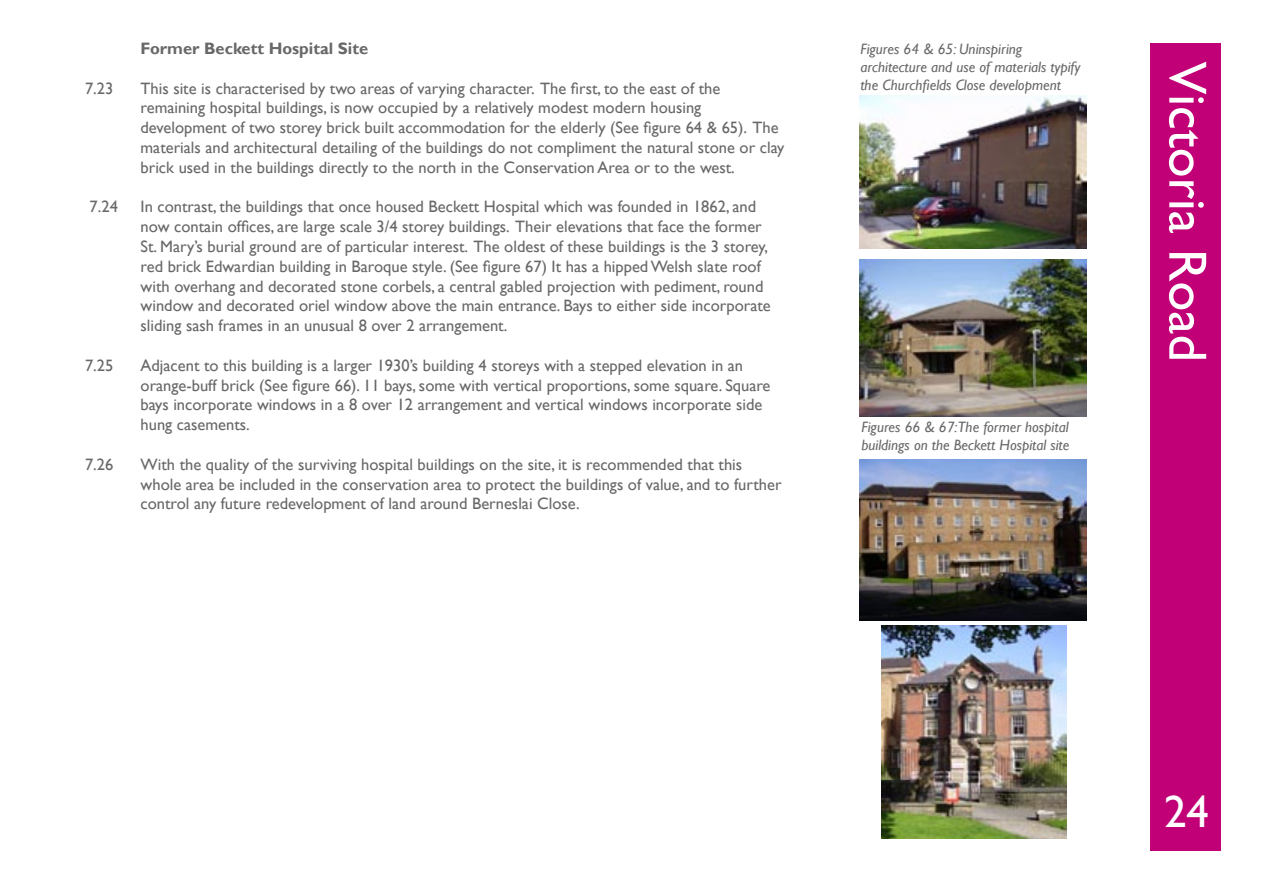
<style>
.page{position:relative;width:1263px;height:893px;background:#fff}
.page>*{position:absolute;margin:0;border:0;box-sizing:border-box;transform-origin:0 0}
.t1{font:54px "Gill Sans";color:#fff}
.bullets{font:45px "Gill Sans";color:#fff}
.Paragraph_Style_1{font:16.5px/19.8px "Gill Sans";color:#686868}
.Paragraph_Style_1-2{font:700 16.5px "Gill Sans";color:#686868}
.photo_labels{font:italic 15px/18px "Gill Sans";color:#686868}
</style>
<div class="page">
<div style="left:1150px;top:43px;width:70px;height:807px;background:#c10077"></div>
<img style="left:859px;top:259px;width:228px;height:157px">
<img style="left:859px;top:96px;width:228px;height:153px">
<img style="left:859px;top:460px;width:228px;height:160px">
<img style="left:882px;top:626px;width:184px;height:212px">
<p class="Paragraph_Style_1-2" style="left:141px;top:38px;width:229px">Former Beckett Hospital Site</p>
<p class="Paragraph_Style_1" style="left:85px;top:78px;width:30px">7.23</p>
<p class="Paragraph_Style_1" style="left:141px;top:78px;width:645px">This site is characterised by two areas of varying character. The first, to the east of the remaining hospital buildings, is now occupied by a relatively modest modern housing development of two storey brick built accommodation for the elderly (See figure 64 &amp; 65). The materials and architectural detailing of the buildings do not compliment the natural stone or clay brick used in the buildings directly to the north in the Conservation Area or to the west.</p>
<p class="Paragraph_Style_1" style="left:90px;top:197px;width:30px">7.24</p>
<p class="Paragraph_Style_1" style="left:141px;top:197px;width:632px">In contrast, the buildings that once housed Beckett Hospital which was founded in 1862, and now contain offices, are large scale 3/4 storey buildings. Their elevations that face the former St. Mary’s burial ground are of particular interest. The oldest of these buildings is the 3 storey, red brick Edwardian building in Baroque style. (See figure 67) It has a hipped Welsh slate roof with overhang and decorated stone corbels, a central gabled projection with pediment, round window and decorated oriel window above the main entrance. Bays to either side incorporate sliding sash frames in an unusual 8 over 2 arrangement.</p>
<p class="Paragraph_Style_1" style="left:85px;top:356px;width:30px">7.25</p>
<p class="Paragraph_Style_1" style="left:141px;top:356px;width:631px">Adjacent to this building is a larger 1930’s building 4 storeys with a stepped elevation in an orange-buff brick (See figure 66). 11 bays, some with vertical proportions, some square. Square bays incorporate windows in a 8 over 12 arrangement and vertical windows incorporate side hung casements.</p>
<p class="Paragraph_Style_1" style="left:85px;top:455px;width:30px">7.26</p>
<p class="Paragraph_Style_1" style="left:141px;top:455px;width:642px">With the quality of the surviving hospital buildings on the site, it is recommended that this whole area be included in the conservation area to protect the buildings of value, and to further control any future redevelopment of land around Berneslai Close.</p>
<p class="photo_labels" style="left:860px;top:40px;width:221px">Figures 64 &amp; 65: Uninspiring architecture and use of materials typify the Churchfields Close development</p>
<p class="photo_labels" style="left:861px;top:418px;width:209px">Figures 66 &amp; 67:The former hospital buildings on the Beckett Hospital site</p>
<h1 class="t1" style="left:1219px;top:62px;width:302px;rotate:90deg">Victoria Road</h1>
<p class="bullets" style="left:1164px;top:786px;width:46px">24</p>
</div>
